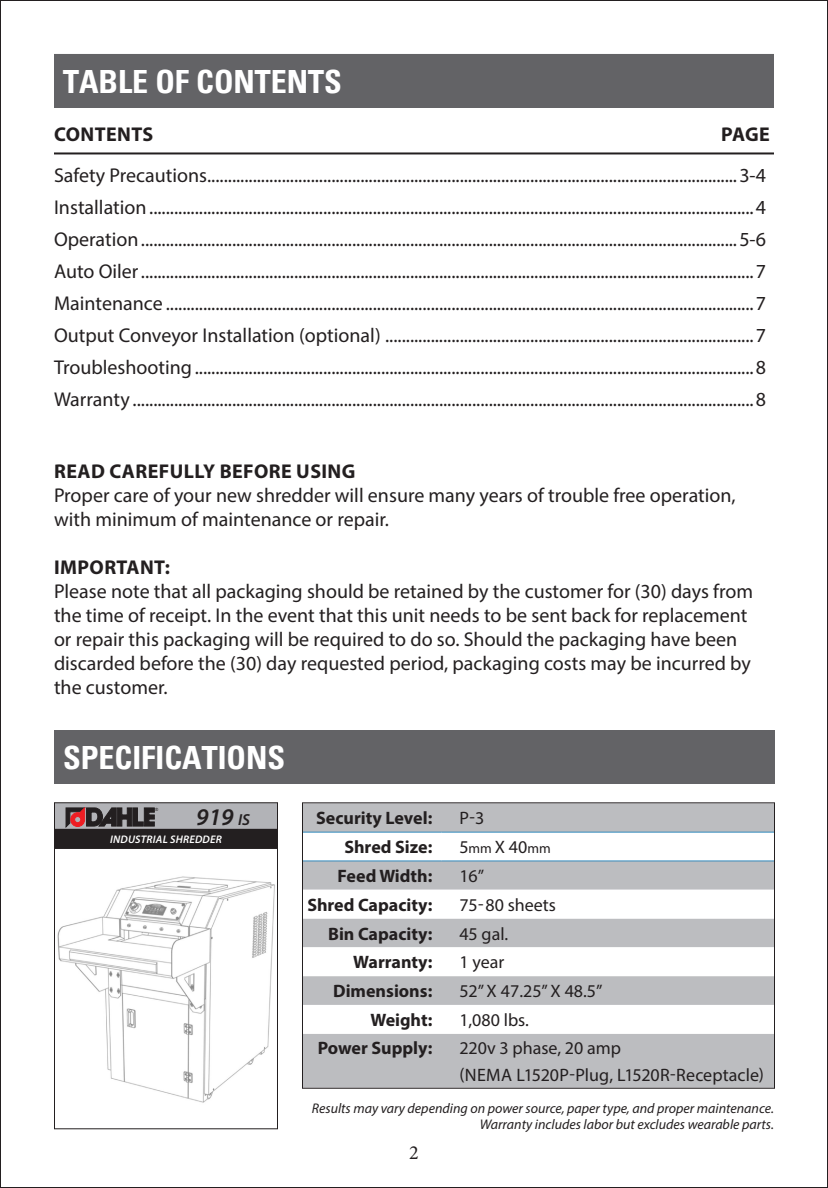
<style>
.page{position:relative;width:828px;height:1188px;background:#fff}
.page>*{position:absolute;margin:0;border:0;box-sizing:border-box;transform-origin:0 0}
.t1{font:700 condensed 32px "Univers";color:#fff}
.t2{font:italic 600 24px "Myriad Pro";color:#231f20}
.t3{font:20px/24px "Myriad Pro";color:#231f20}
.t4{font:700 20px "Myriad Pro";letter-spacing:.02em;color:#231f20}
.t5{font:20px "Minion Pro";color:#231f20}
.t6{font:18px "Myriad Pro";color:#231f20}
.t7{font:700 18px "Myriad Pro";color:#231f20}
.t8{font:italic 14px/16.8px "Myriad Pro";color:#231f20;text-align:right}
.t9{font:italic 600 11px "Myriad Pro";letter-spacing:.02em;color:#fff}
.t10{font:4.8px "Trebuchet MS";color:#231f20}
.s1{font-size:16px}
.s2{font-size:14px}
</style>
<div class="page">
<div style="left:54px;top:54px;width:720px;height:54px;background:#636366"></div>
<div style="left:54px;top:730px;width:721px;height:54px;background:#636366"></div>
<hr style="left:54px;top:152px;width:720px;height:2px;background:#231f20">
<img style="left:57px;top:876px;width:218px;height:227px">
<div style="left:54px;top:848px;width:224px;height:281px;border:1px solid #231f20"></div>
<div style="left:54px;top:803px;width:224px;height:26px;background:#b2b3b7"></div>
<div style="left:54px;top:802px;width:224px;height:28px;border:1px solid #231f20"></div>
<div style="left:54px;top:829px;width:224px;height:19px;background:#231f20"></div>
<svg style="left:66px;top:808px;width:88px;height:19px"></svg>
<div style="left:304px;top:804px;width:469px;height:283px;background:#bcbdc0"></div>
<svg style="left:304px;top:833px;width:469px;height:201px"></svg>
<hr style="left:303px;top:832px;width:138px;height:1px;background:#3189bb">
<hr style="left:441px;top:832px;width:333px;height:1px;background:#3189bb">
<hr style="left:303px;top:861px;width:138px;height:1px;background:#3189bb">
<hr style="left:441px;top:861px;width:333px;height:1px;background:#3189bb">
<div style="left:302px;top:802px;width:473px;height:287px;border:1px solid #231f20"></div>
<p class="t1" style="left:63px;top:61px;width:281px">TABLE OF CONTENTS</p>
<p class="t4" style="left:54px;top:121px;width:101px">CONTENTS</p>
<p class="t4" style="left:721px;top:121px;width:50px">PAGE</p>
<p class="t3" style="left:54px;top:163px;width:714px">Safety Precautions................................................................................................................................3-4</p>
<p class="t3" style="left:54px;top:195px;width:714px">Installation..................................................................................................................................................4</p>
<p class="t3" style="left:54px;top:227px;width:714px">Operation................................................................................................................................................5-6</p>
<p class="t3" style="left:54px;top:259px;width:714px">Auto Oiler....................................................................................................................................................7</p>
<p class="t3" style="left:54px;top:291px;width:714px">Maintenance ..............................................................................................................................................7</p>
<p class="t3" style="left:54px;top:323px;width:714px">Output Conveyor Installation (optional) .........................................................................................7</p>
<p class="t3" style="left:54px;top:355px;width:714px">Troubleshooting.......................................................................................................................................8</p>
<p class="t3" style="left:54px;top:387px;width:714px">Warranty ......................................................................................................................................................8</p>
<p class="t4" style="left:54px;top:458px;width:303px">READ CAREFULLY BEFORE USING</p>
<p class="t3" style="left:54px;top:483px;width:683px">Proper care of your new shredder will ensure many years of trouble free operation, with minimum of maintenance or repair.</p>
<p class="t4" style="left:54px;top:554px;width:117px">IMPORTANT:</p>
<p class="t3" style="left:54px;top:579px;width:701px">Please note that all packaging should be retained by the customer for (30) days from the time of receipt. In the event that this unit needs to be sent back for replacement or repair this packaging will be required to do so. Should the packaging have been discarded before the (30) day requested period, packaging costs may be incurred by the customer.</p>
<p class="t1" style="left:63px;top:738px;width:224px">SPECIFICATIONS</p>
<p class="t10" style="left:155px;top:807px;width:5px">®</p>
<p class="t2" style="left:196px;top:802px;width:55px">919 <span class="s1">IS</span></p>
<p class="t9" style="left:110px;top:832px;width:113px">INDUSTRIAL SHREDDER</p>
<p class="t7" style="left:316px;top:807px;width:118px">Security Level:</p>
<p class="t6" style="left:460px;top:807px;width:26px">P-3</p>
<p class="t7" style="left:344px;top:835px;width:89px">Shred Size:</p>
<p class="t6" style="left:459px;top:836px;width:93px">5<span class="s2">mm</span> X 40<span class="s2">mm</span></p>
<p class="t7" style="left:338px;top:864px;width:96px">Feed Width:</p>
<p class="t6" style="left:459px;top:865px;width:26px">16”</p>
<p class="t7" style="left:307px;top:893px;width:126px">Shred Capacity:</p>
<p class="t6" style="left:459px;top:894px;width:98px">75-80 sheets</p>
<p class="t7" style="left:328px;top:922px;width:106px">Bin Capacity:</p>
<p class="t6" style="left:459px;top:923px;width:50px">45 gal.</p>
<p class="t7" style="left:353px;top:951px;width:81px">Warranty:</p>
<p class="t6" style="left:459px;top:951px;width:46px">1 year</p>
<p class="t7" style="left:333px;top:979px;width:101px">Dimensions:</p>
<p class="t6" style="left:459px;top:980px;width:145px">52” X 47.25” X 48.5”</p>
<p class="t7" style="left:370px;top:1008px;width:63px">Weight:</p>
<p class="t6" style="left:459px;top:1009px;width:71px">1,080 lbs.</p>
<p class="t7" style="left:318px;top:1036px;width:116px">Power Supply:</p>
<p class="t6" style="left:459px;top:1037px;width:163px">220v 3 phase, 20 amp</p>
<p class="t6" style="left:460px;top:1064px;width:306px">(NEMA L1520P-Plug, L1520R-Receptacle)</p>
<p class="t8" style="left:312px;top:1099px;width:464px">Results may vary depending on power source, paper type, and proper maintenance.<br>Warranty includes labor but excludes wearable parts.</p>
<p class="t5" style="left:409px;top:1139px;width:11px">2</p>
</div>
